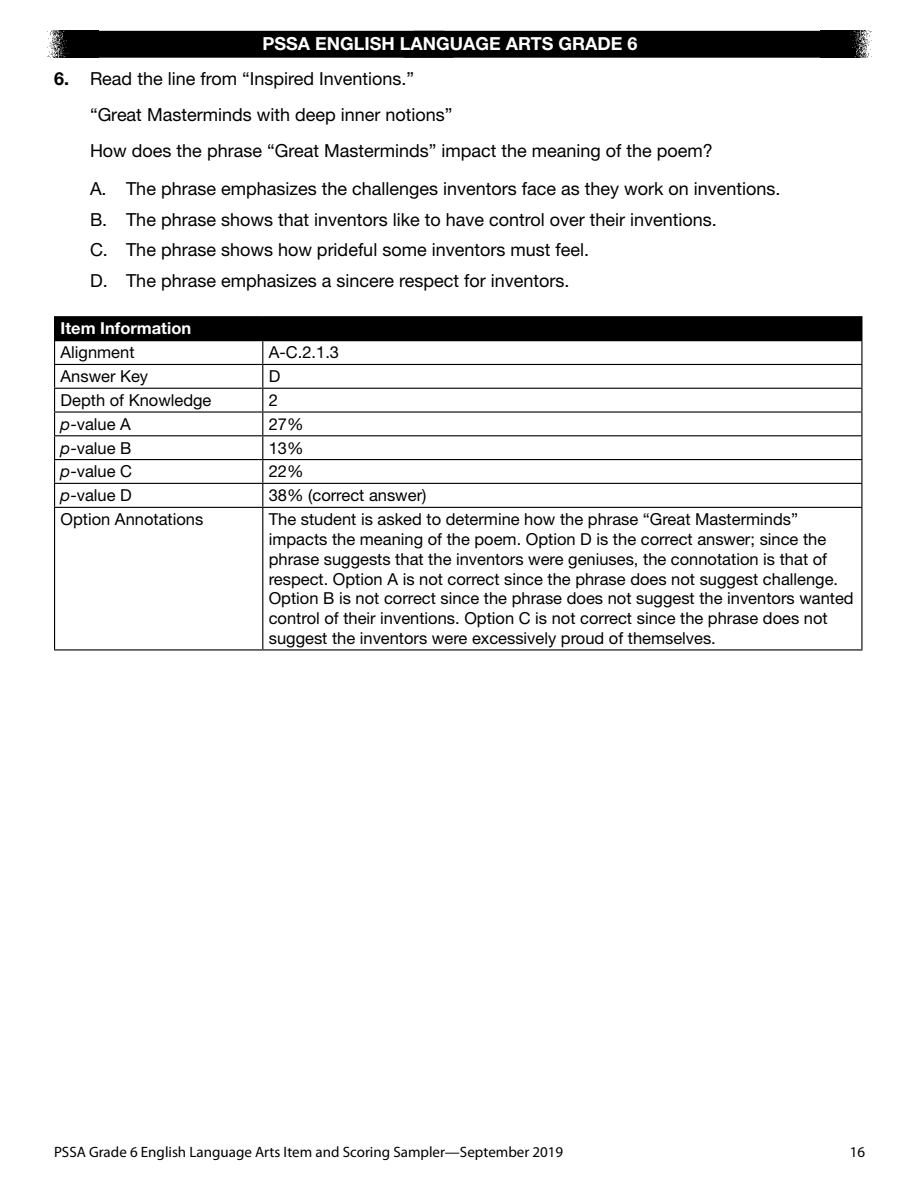
<style>
.page{position:relative;width:918px;height:1188px;background:#fff}
.page>*{position:absolute;margin:0;border:0;box-sizing:border-box;transform-origin:0 0}
._02c_q_text{font:18px "Helvetica Neue LT Std";color:#000}
.t1{font:700 18px "Helvetica Neue LT Std";color:#fff}
._05_Table_text_left{font:16.5px/19.8px "Helvetica Neue LT Std";color:#000}
._05_Table_Hd_11pt_He{font:700 16.5px "Helvetica Neue LT Std";color:#fff}
.t2{font:15px "Myriad Pro";color:#000}
.s1{font-weight:700}
.s2{font-style:italic}
</style>
<div class="page">
<img style="left:47px;top:31px;width:51px;height:27px">
<img style="left:820px;top:31px;width:52px;height:27px">
<div style="left:98px;top:31px;width:722px;height:27px;background:#000"></div>
<div style="left:55px;top:317px;width:807px;height:23px;background:#000"></div>
<hr style="left:54px;top:316px;width:209px;height:1px;background:#000">
<hr style="left:263px;top:316px;width:599px;height:1px;background:#000">
<hr style="left:54px;top:411px;width:209px;height:2px;background:#000">
<hr style="left:263px;top:411px;width:599px;height:2px;background:#000">
<hr style="left:54px;top:435px;width:209px;height:1px;background:#000">
<hr style="left:263px;top:435px;width:599px;height:1px;background:#000">
<hr style="left:54px;top:459px;width:209px;height:1px;background:#000">
<hr style="left:263px;top:459px;width:599px;height:1px;background:#000">
<hr style="left:54px;top:483px;width:209px;height:1px;background:#000">
<hr style="left:263px;top:483px;width:599px;height:1px;background:#000">
<svg style="left:262px;top:341px;width:1px;height:166px"></svg>
<hr style="left:54px;top:507px;width:209px;height:1px;background:#000">
<hr style="left:54px;top:508px;width:1px;height:141px;background:#000">
<hr style="left:263px;top:507px;width:599px;height:1px;background:#000">
<hr style="left:262px;top:508px;width:1px;height:141px;background:#000">
<hr style="left:861px;top:508px;width:1px;height:141px;background:#000">
<hr style="left:54px;top:649px;width:209px;height:2px;background:#000">
<hr style="left:263px;top:649px;width:599px;height:2px;background:#000">
<hr style="left:55px;top:340px;width:208px;height:1px;background:#000">
<hr style="left:263px;top:340px;width:598px;height:1px;background:#000">
<hr style="left:54px;top:364px;width:209px;height:1px;background:#000">
<svg style="left:54px;top:317px;width:1px;height:190px"></svg>
<hr style="left:263px;top:364px;width:599px;height:1px;background:#000">
<svg style="left:861px;top:340px;width:1px;height:167px"></svg>
<hr style="left:54px;top:388px;width:209px;height:1px;background:#000">
<hr style="left:263px;top:388px;width:599px;height:1px;background:#000">
<p class="t1" style="left:262px;top:33px;width:377px">PSSA ENGLISH LANGUAGE ARTS GRADE 6</p>
<p class="_02c_q_text" style="left:54px;top:67px;width:362px"><span class="s1">6.</span> Read the line from “Inspired Inventions.”</p>
<p class="_02c_q_text" style="left:90px;top:103px;width:364px">“Great Masterminds with deep inner notions”</p>
<p class="_02c_q_text" style="left:90px;top:139px;width:624px">How does the phrase “Great Masterminds” impact the meaning of the poem?</p>
<p class="_02c_q_text" style="left:90px;top:177px;width:692px">A. The phrase emphasizes the challenges inventors face as they work on inventions.</p>
<p class="_02c_q_text" style="left:90px;top:208px;width:628px">B. The phrase shows that inventors like to have control over their inventions.</p>
<p class="_02c_q_text" style="left:90px;top:239px;width:501px">C. The phrase shows how prideful some inventors must feel.</p>
<p class="_02c_q_text" style="left:90px;top:269px;width:481px">D. The phrase emphasizes a sincere respect for inventors.</p>
<p class="_05_Table_Hd_11pt_He" style="left:61px;top:318px;width:132px">Item Information</p>
<p class="_05_Table_text_left" style="left:61px;top:342px;width:75px">Alignment</p>
<p class="_05_Table_text_left" style="left:269px;top:342px;width:72px">A-C.2.1.3</p>
<p class="_05_Table_text_left" style="left:61px;top:366px;width:89px">Answer Key</p>
<p class="_05_Table_text_left" style="left:269px;top:366px;width:13px">D</p>
<p class="_05_Table_text_left" style="left:61px;top:390px;width:152px">Depth of Knowledge</p>
<p class="_05_Table_text_left" style="left:269px;top:390px;width:11px">2</p>
<p class="_05_Table_text_left" style="left:61px;top:414px;width:72px"><span class="s2">p</span>-value A</p>
<p class="_05_Table_text_left" style="left:269px;top:414px;width:36px">27%</p>
<p class="_05_Table_text_left" style="left:61px;top:437px;width:72px"><span class="s2">p</span>-value B</p>
<p class="_05_Table_text_left" style="left:269px;top:437px;width:36px">13%</p>
<p class="_05_Table_text_left" style="left:61px;top:461px;width:73px"><span class="s2">p</span>-value C</p>
<p class="_05_Table_text_left" style="left:269px;top:461px;width:36px">22%</p>
<p class="_05_Table_text_left" style="left:61px;top:485px;width:73px"><span class="s2">p</span>-value D</p>
<p class="_05_Table_text_left" style="left:269px;top:485px;width:159px">38% (correct answer)</p>
<p class="_05_Table_text_left" style="left:61px;top:509px;width:144px">Option Annotations</p>
<p class="_05_Table_text_left" style="left:269px;top:509px;width:586px">The student is asked to determine how the phrase “Great Masterminds” impacts the meaning of the poem. Option D is the correct answer; since the phrase suggests that the inventors were geniuses, the connotation is that of respect. Option A is not correct since the phrase does not suggest challenge.<br>Option B is not correct since the phrase does not suggest the inventors wanted control of their inventions. Option C is not correct since the phrase does not suggest the inventors were excessively proud of themselves.</p>
<p class="t2" style="left:54px;top:1143px;width:511px">PSSA Grade 6 English Language Arts Item and Scoring Sampler—September 2019</p>
<p class="t2" style="left:850px;top:1142px;width:17px">16</p>
</div>
